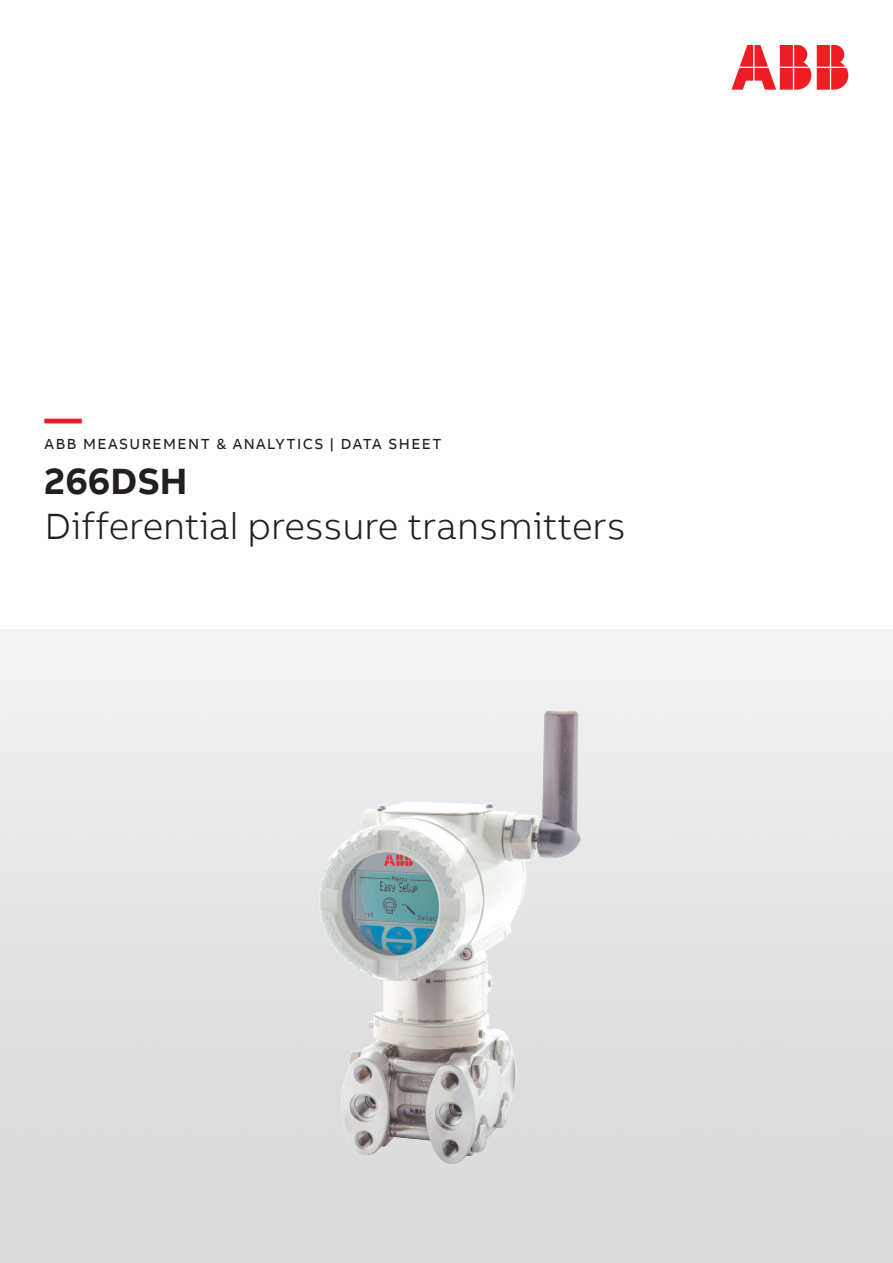
<style>
.page{position:relative;width:893px;height:1263px;background:#fff}
.page>*{position:absolute;margin:0;border:0;box-sizing:border-box;transform-origin:0 0}
.Product_Description{font:300 37.5px "AB Bvoice";color:#231f20}
.Product_Name_Number{font:700 37.5px "AB Bvoice";color:#231f20}
.t1{font:700 37.5px "AB Bvoice";color:#ee1c28}
.Document_Number_10pt{font:15px "AB Bvoice";letter-spacing:.1em;color:#231f20}
</style>
<div class="page">
<svg style="left:731px;top:45px;width:117px;height:45px"></svg>
<img style="left:319px;top:711px;width:261px;height:452px">
<p class="t1" style="left:45px;top:394px;width:39px">—</p>
<p class="Document_Number_10pt" style="left:45px;top:435px;width:398px">ABB MEASUREMENT &amp; ANALYTICS | DATA SHEET</p>
<p class="Product_Name_Number" style="left:45px;top:457px;width:144px">266DSH</p>
<p class="Product_Description" style="left:45px;top:504px;width:583px">Differential pressure transmitters</p>
</div>
